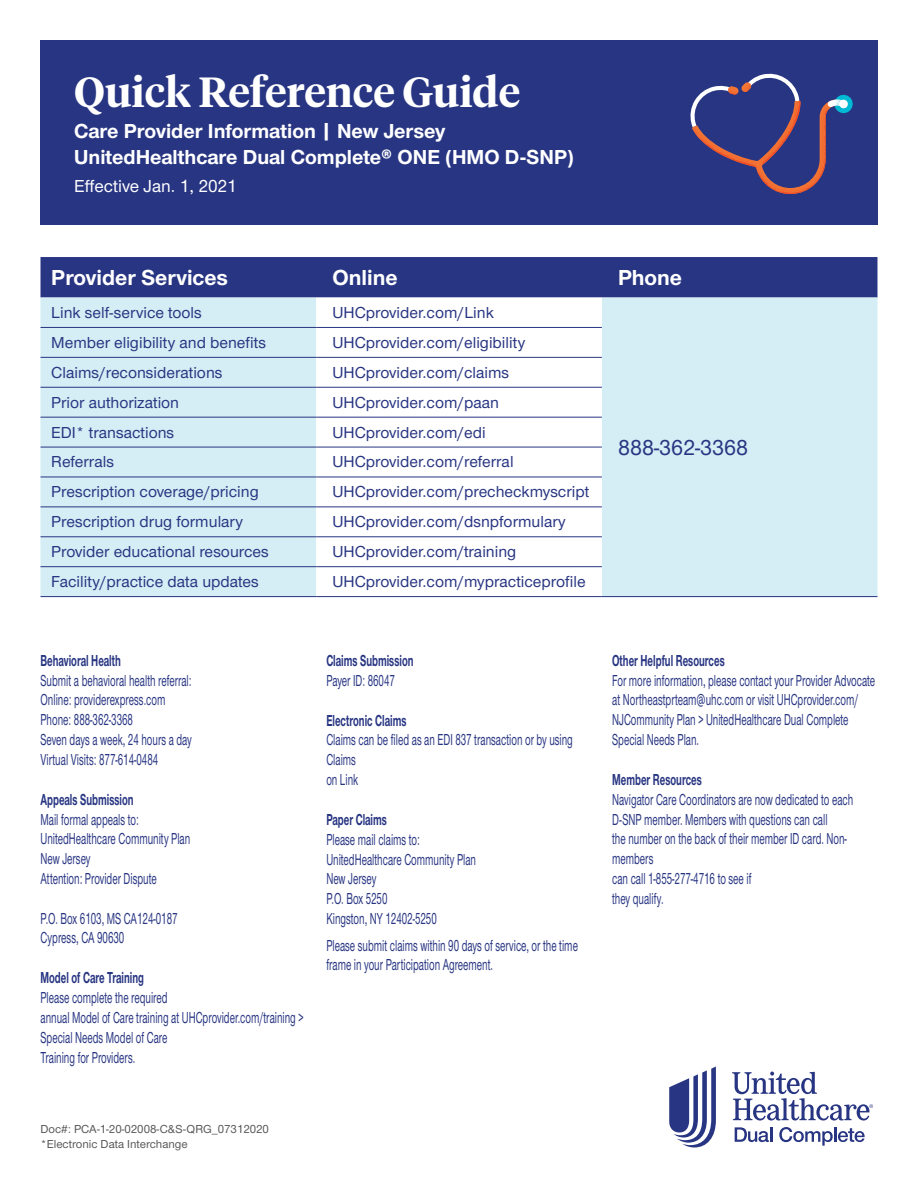
<style>
.page{position:relative;width:918px;height:1188px;background:#fff}
.page>*{position:absolute;margin:0;border:0;box-sizing:border-box;transform-origin:0 0}
.t1{font:600 42px "UHC Serif Headline";color:#fff}
.t2{font:700 22.5px "UHC Sans";color:#fff}
.t3{font:500 22.5px "UHC Sans";color:#283582}
.t4{font:700 21px/25.2px "UHC Sans";color:#fff}
.t5{font:500 18px "UHC Sans";color:#fff}
.t6{font:500 16.5px/19.8px "UHC Sans";color:#283582;scale:.62 1}
.t7{font:500 16.5px "UHC Sans";color:#283582}
.t8{font:700 16.5px "UHC Sans";color:#283582;scale:.62 1}
.t9{font:500 12px/14.4px "UHC Sans";color:#57585a}
</style>
<div class="page">
<div style="left:40px;top:40px;width:838px;height:185px;background:#283582"></div>
<svg style="left:690px;top:73px;width:163px;height:121px"></svg>
<svg style="left:669px;top:1066px;width:47px;height:81px"></svg>
<svg style="left:732px;top:1072px;width:141px;height:49px"></svg>
<svg style="left:735px;top:1127px;width:34px;height:15px"></svg>
<hr style="left:770px;top:1127px;width:3px;height:15px;background:#283582">
<svg style="left:779px;top:1127px;width:86px;height:19px"></svg>
<div style="left:40px;top:257px;width:838px;height:41px;background:#283582"></div>
<div style="left:40px;top:298px;width:838px;height:298px;background:#d5eef5"></div>
<svg style="left:316px;top:298px;width:286px;height:298px"></svg>
<hr style="left:602px;top:596px;width:276px;height:1px;background:#283582">
<hr style="left:40px;top:327px;width:276px;height:1px;background:#283582">
<hr style="left:316px;top:327px;width:286px;height:1px;background:#283582">
<hr style="left:40px;top:357px;width:276px;height:1px;background:#283582">
<hr style="left:316px;top:357px;width:286px;height:1px;background:#283582">
<hr style="left:40px;top:387px;width:276px;height:1px;background:#283582">
<hr style="left:316px;top:387px;width:286px;height:1px;background:#283582">
<hr style="left:40px;top:417px;width:276px;height:1px;background:#283582">
<hr style="left:316px;top:417px;width:286px;height:1px;background:#283582">
<hr style="left:40px;top:447px;width:276px;height:1px;background:#283582">
<hr style="left:316px;top:447px;width:286px;height:1px;background:#283582">
<hr style="left:40px;top:477px;width:276px;height:1px;background:#283582">
<hr style="left:316px;top:477px;width:286px;height:1px;background:#283582">
<hr style="left:40px;top:507px;width:276px;height:1px;background:#283582">
<hr style="left:316px;top:507px;width:286px;height:1px;background:#283582">
<hr style="left:40px;top:536px;width:276px;height:1px;background:#283582">
<hr style="left:316px;top:536px;width:286px;height:1px;background:#283582">
<hr style="left:40px;top:566px;width:276px;height:1px;background:#283582">
<hr style="left:316px;top:566px;width:286px;height:1px;background:#283582">
<hr style="left:40px;top:596px;width:276px;height:1px;background:#283582">
<hr style="left:316px;top:596px;width:286px;height:1px;background:#283582">
<h1 class="t1" style="left:74px;top:63px;width:447px">Quick Reference Guide</h1>
<p class="t4" style="left:74px;top:118px;width:501px">Care Provider Information | New Jersey<br>UnitedHealthcare Dual Complete® ONE (HMO D-SNP)</p>
<p class="t5" style="left:74px;top:174px;width:164px">Effective Jan. 1, 2021</p>
<h2 class="t2" style="left:51px;top:262px;width:178px">Provider Services</h2>
<h2 class="t2" style="left:332px;top:262px;width:67px">Online</h2>
<h2 class="t2" style="left:618px;top:262px;width:65px">Phone</h2>
<p class="t7" style="left:51px;top:301px;width:152px">Link self-service tools</p>
<p class="t7" style="left:332px;top:301px;width:163px">UHCprovider.com/Link</p>
<p class="t7" style="left:51px;top:331px;width:216px">Member eligibility and benefits</p>
<p class="t7" style="left:332px;top:331px;width:194px">UHCprovider.com/eligibility</p>
<p class="t7" style="left:51px;top:361px;width:173px">Claims/reconsiderations</p>
<p class="t7" style="left:332px;top:361px;width:178px">UHCprovider.com/claims</p>
<p class="t7" style="left:51px;top:391px;width:129px">Prior authorization</p>
<p class="t7" style="left:332px;top:391px;width:168px">UHCprovider.com/paan</p>
<p class="t7" style="left:51px;top:421px;width:125px">EDI* transactions</p>
<p class="t7" style="left:332px;top:421px;width:155px">UHCprovider.com/edi</p>
<p class="t7" style="left:51px;top:451px;width:64px">Referrals</p>
<p class="t7" style="left:332px;top:451px;width:183px">UHCprovider.com/referral</p>
<p class="t7" style="left:51px;top:481px;width:209px">Prescription coverage/pricing</p>
<p class="t7" style="left:332px;top:481px;width:258px">UHCprovider.com/precheckmyscript</p>
<p class="t7" style="left:51px;top:511px;width:193px">Prescription drug formulary</p>
<p class="t7" style="left:332px;top:511px;width:235px">UHCprovider.com/dsnpformulary</p>
<p class="t7" style="left:51px;top:541px;width:219px">Provider educational resources</p>
<p class="t7" style="left:332px;top:541px;width:185px">UHCprovider.com/training</p>
<p class="t7" style="left:51px;top:571px;width:209px">Facility/practice data updates</p>
<p class="t7" style="left:332px;top:571px;width:255px">UHCprovider.com/mypracticeprofile</p>
<h2 class="t3" style="left:618px;top:432px;width:132px">888-362-3368</h2>
<p class="t8" style="left:40px;top:649px;width:131px">Behavioral Health</p>
<p class="t6" style="left:40px;top:669px;width:246px">Submit a behavioral health referral:<br>Online: providerexpress.com<br>Phone: 888-362-3368<br>Seven days a week, 24 hours a day<br>Virtual Visits: 877-614-0484</p>
<p class="t8" style="left:40px;top:788px;width:152px">Appeals Submission</p>
<p class="t6" style="left:40px;top:809px;width:243px">Mail formal appeals to:<br>UnitedHealthcare Community Plan<br>New Jersey<br>Attention: Provider Dispute</p>
<p class="t6" style="left:40px;top:908px;width:223px">P.O. Box 6103, MS CA124-0187<br>Cypress, CA 90630</p>
<p class="t8" style="left:40px;top:967px;width:169px">Model of Care Training</p>
<p class="t6" style="left:40px;top:987px;width:426px">Please complete the required<br>annual Model of Care training at UHCprovider.com/training &gt; Special Needs Model of Care<br>Training for Providers.</p>
<p class="t8" style="left:326px;top:649px;width:142px">Claims Submission</p>
<p class="t6" style="left:326px;top:669px;width:112px">Payer ID: 86047</p>
<p class="t8" style="left:326px;top:709px;width:131px">Electronic Claims</p>
<p class="t6" style="left:326px;top:729px;width:399px">Claims can be filed as an EDI 837 transaction or by using<br>Claims<br>on Link</p>
<p class="t8" style="left:326px;top:808px;width:99px">Paper Claims</p>
<p class="t6" style="left:326px;top:829px;width:243px">Please mail claims to:<br>UnitedHealthcare Community Plan<br>New Jersey<br>P.O. Box 5250<br>Kingston, NY 12402-5250</p>
<p class="t6" style="left:326px;top:935px;width:407px">Please submit claims within 90 days of service, or the time frame in your Participation Agreement.</p>
<p class="t9" style="left:40px;top:1121px;width:230px">Doc#: PCA-1-20-02008-C&amp;S-QRG_07312020 *Electronic Data Interchange</p>
<p class="t8" style="left:612px;top:649px;width:183px">Other Helpful Resources</p>
<p class="t6" style="left:612px;top:669px;width:426px">For more information, please contact your Provider Advocate at Northeastprteam@uhc.com or visit UHCprovider.com/ NJCommunity Plan &gt; UnitedHealthcare Dual Complete Special Needs Plan.</p>
<p class="t8" style="left:612px;top:768px;width:146px">Member Resources</p>
<p class="t6" style="left:612px;top:789px;width:390px">Navigator Care Coordinators are now dedicated to each D-SNP member. Members with questions can call<br>the number on the back of their member ID card. Non&shy;members<br>can call 1-855-277-4716 to see if<br>they qualify.</p>
</div>
